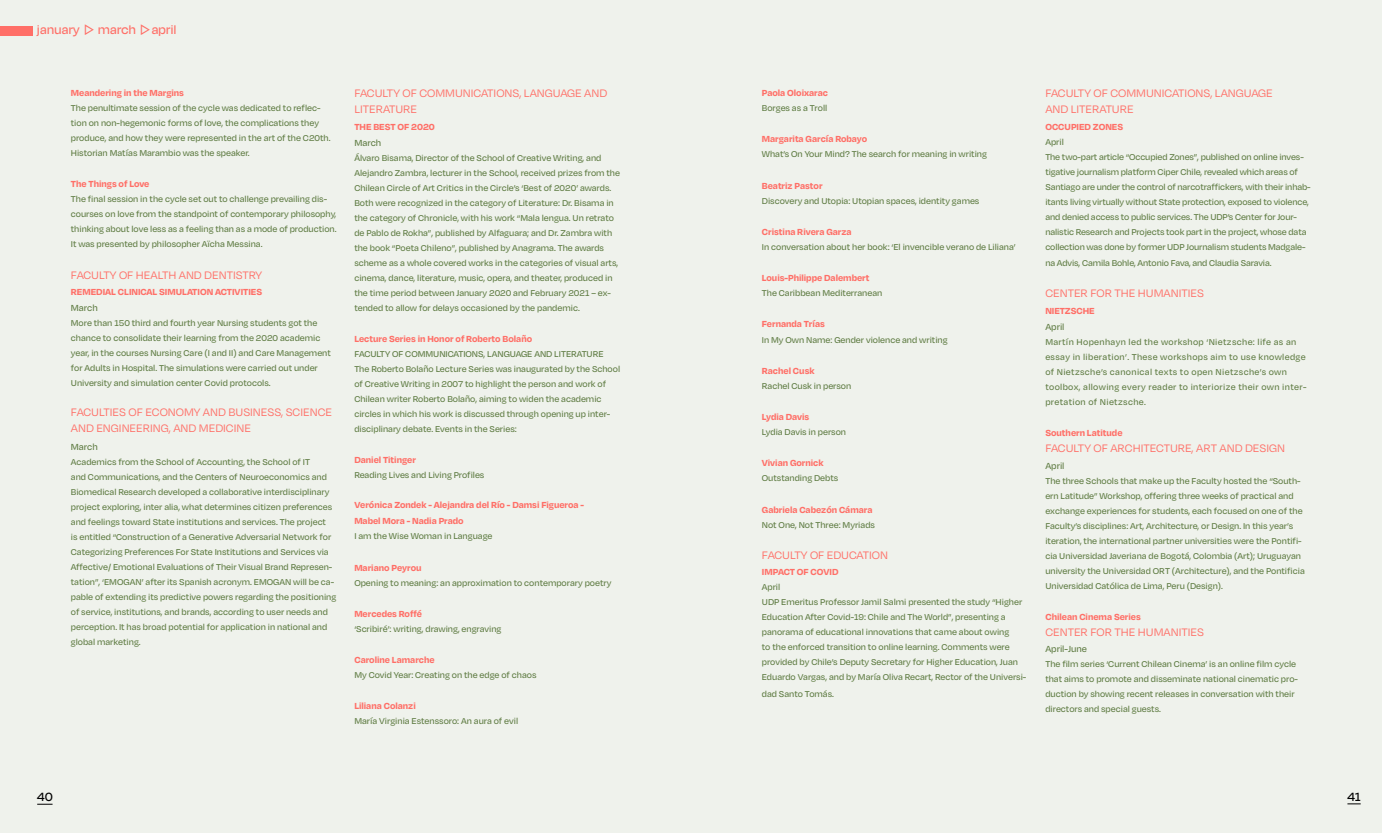
<style>
.page{position:relative;width:1382px;height:833px;background:#eff2ec}
.page>*{position:absolute;margin:0;border:0;box-sizing:border-box;transform-origin:0 0}
.t1{font:500 14.12px "Degular Display";letter-spacing:.025em;color:#ff6f67}
.t2{font:500 13.75px "Degular Display";color:#000}
.t3{font:12.5px/16.2px "Degular";color:#ff6f67}
.t4{font:700 10.12px/16.2px "Degular";color:#ff6f67}
.t5{font:500 10.12px "Degular";color:#5f7c43}
.t6{font:500 9.75px/15px "Degular";color:#5f7c43}
.t7{font:500 9.75px/15px "Degular";letter-spacing:.035em;color:#5f7c43}
</style>
<div class="page">
<div style="left:0;top:26px;width:33px;height:9px;background:#ff6f67"></div>
<h1 class="t1" style="left:37px;top:22px;width:141px">january ▷ march ▷april</h1>
<p class="t4" style="left:71px;top:84px;width:115px">Meandering in the Margins</p>
<p class="t6" style="left:71px;top:100px;width:261px">The penultimate session of the cycle was dedicated to reflec&shy;tion on non-hegemonic forms of love, the complications they produce, and how they were represented in the art of the C20th.<br>Historian Matías Marambio was the speaker.</p>
<p class="t4" style="left:71px;top:176px;width:80px">The Things of Love</p>
<p class="t6" style="left:71px;top:191px;width:267px">The final session in the cycle set out to challenge prevailing dis&shy;courses on love from the standpoint of contemporary philosophy, thinking about love less as a feeling than as a mode of production.<br>It was presented by philosopher Aïcha Messina.</p>
<p class="t3" style="left:71px;top:266px;width:193px">FACULTY OF HEALTH AND DENTISTRY</p>
<p class="t4" style="left:71px;top:283px;width:193px">REMEDIAL CLINICAL SIMULATION ACTIVITIES</p>
<p class="t5" style="left:71px;top:302px;width:28px">March</p>
<p class="t6" style="left:71px;top:315px;width:262px">More than 150 third and fourth year Nursing students got the chance to consolidate their learning from the 2020 academic year, in the courses Nursing Care (I and II) and Care Management for Adults in Hospital. The simulations were carried out under University and simulation center Covid protocols.</p>
<p class="t3" style="left:71px;top:403px;width:263px">FACULTIES OF ECONOMY AND BUSINESS, SCIENCE<br>AND ENGINEERING, AND MEDICINE</p>
<p class="t5" style="left:71px;top:441px;width:28px">March</p>
<p class="t6" style="left:71px;top:454px;width:267px">Academics from the School of Accounting, the School of IT<br>and Communications, and the Centers of Neuroeconomics and Biomedical Research developed a collaborative interdisciplinary project exploring, inter alia, what determines citizen preferences and feelings toward State institutions and services. The project<br>is entitled “Construction of a Generative Adversarial Network for Categorizing Preferences For State Institutions and Services via Affective/ Emotional Evaluations of Their Visual Brand Represen&shy;tation”, ‘EMOGAN’ after its Spanish acronym. EMOGAN will be ca&shy;pable of extending its predictive powers regarding the positioning of service, institutions, and brands, according to user needs and perception. It has broad potential for application in national and global marketing.</p>
<p class="t3" style="left:354px;top:84px;width:254px">FACULTY OF COMMUNICATIONS, LANGUAGE AND<br>LITERATURE</p>
<p class="t4" style="left:354px;top:118px;width:82px">THE BEST OF 2020</p>
<p class="t5" style="left:354px;top:136px;width:28px">March</p>
<p class="t6" style="left:354px;top:150px;width:267px">Álvaro Bisama, Director of the School of Creative Writing, and Alejandro Zambra, lecturer in the School, received prizes from the Chilean Circle of Art Critics in the Circle’s ‘Best of 2020’ awards.<br>Both were recognized in the category of Literature: Dr. Bisama in the category of Chronicle, with his work “Mala lengua. Un retrato de Pablo de Rokha”, published by Alfaguara; and Dr. Zambra with the book “Poeta Chileno”, published by Anagrama. The awards scheme as a whole covered works in the categories of visual arts, cinema, dance, literature, music, opera, and theater, produced in the time period between January 2020 and February 2021 – ex&shy;tended to allow for delays occasioned by the pandemic.</p>
<p class="t4" style="left:354px;top:330px;width:179px">Lecture Series in Honor of Roberto Bolaño</p>
<p class="t6" style="left:354px;top:346px;width:267px">FACULTY OF COMMUNICATIONS, LANGUAGE AND LITERATURE The Roberto Bolaño Lecture Series was inaugurated by the School of Creative Writing in 2007 to highlight the person and work of Chilean writer Roberto Bolaño, aiming to widen the academic circles in which his work is discussed through opening up inter&shy;disciplinary debate. Events in the Series:</p>
<p class="t4" style="left:354px;top:451px;width:63px">Daniel Titinger</p>
<p class="t6" style="left:354px;top:467px;width:132px">Reading Lives and Living Profiles</p>
<p class="t4" style="left:354px;top:496px;width:231px">Verónica Zondek - Alejandra del Río - Damsi Figueroa -<br>Mabel Mora - Nadia Prado</p>
<p class="t6" style="left:354px;top:528px;width:140px">I am the Wise Woman in Language</p>
<p class="t4" style="left:354px;top:559px;width:69px">Mariano Peyrou</p>
<p class="t6" style="left:354px;top:574px;width:259px">Opening to meaning: an approximation to contemporary poetry</p>
<p class="t4" style="left:354px;top:605px;width:69px">Mercedes Roffé</p>
<p class="t6" style="left:354px;top:621px;width:149px">‘Scribiré’: writing, drawing, engraving</p>
<p class="t4" style="left:354px;top:651px;width:82px">Caroline Lamarche</p>
<p class="t6" style="left:354px;top:667px;width:184px">My Covid Year: Creating on the edge of chaos</p>
<p class="t4" style="left:354px;top:697px;width:63px">Liliana Colanzi</p>
<p class="t6" style="left:354px;top:713px;width:165px">María Virginia Estenssoro: An aura of evil</p>
<p class="t4" style="left:762px;top:84px;width:68px">Paola Oloixarac</p>
<p class="t6" style="left:762px;top:100px;width:67px">Borges as a Troll</p>
<p class="t4" style="left:762px;top:131px;width:107px">Margarita García Robayo</p>
<p class="t6" style="left:762px;top:146px;width:227px">What’s On Your Mind? The search for meaning in writing</p>
<p class="t4" style="left:762px;top:177px;width:62px">Beatriz Pastor</p>
<p class="t6" style="left:762px;top:193px;width:219px">Discovery and Utopia: Utopian spaces, identity games</p>
<p class="t4" style="left:762px;top:223px;width:91px">Cristina Rivera Garza</p>
<p class="t6" style="left:762px;top:239px;width:255px">In conversation about her book: ‘El invencible verano de Liliana’</p>
<p class="t4" style="left:762px;top:269px;width:109px">Louis-Philippe Dalembert</p>
<p class="t6" style="left:762px;top:285px;width:122px">The Caribbean Mediterranean</p>
<p class="t4" style="left:762px;top:316px;width:65px">Fernanda Trías</p>
<p class="t6" style="left:762px;top:331px;width:187px">In My Own Name: Gender violence and writing</p>
<p class="t4" style="left:762px;top:362px;width:54px">Rachel Cusk</p>
<p class="t6" style="left:762px;top:378px;width:91px">Rachel Cusk in person</p>
<p class="t4" style="left:762px;top:408px;width:49px">Lydia Davis</p>
<p class="t6" style="left:762px;top:424px;width:86px">Lydia Davis in person</p>
<p class="t4" style="left:762px;top:454px;width:63px">Vivian Gornick</p>
<p class="t6" style="left:762px;top:470px;width:78px">Outstanding Debts</p>
<p class="t4" style="left:762px;top:501px;width:112px">Gabriela Cabezón Cámara</p>
<p class="t6" style="left:762px;top:516px;width:115px">Not One, Not Three: Myriads</p>
<p class="t3" style="left:762px;top:546px;width:128px">FACULTY OF EDUCATION</p>
<p class="t4" style="left:762px;top:563px;width:78px">IMPACT OF COVID</p>
<p class="t6" style="left:762px;top:579px;width:266px">April<br>UDP Emeritus Professor Jamil Salmi presented the study “Higher Education After Covid-19: Chile and The World”, presenting a panorama of educational innovations that came about owing<br>to the enforced transition to online learning. Comments were provided by Chile’s Deputy Secretary for Higher Education, Juan Eduardo Vargas, and by María Oliva Recart, Rector of the Universi-</p>
<p class="t6" style="left:762px;top:685px;width:74px">dad Santo Tomás.</p>
<p class="t3" style="left:1045px;top:84px;width:229px">FACULTY OF COMMUNICATIONS, LANGUAGE<br>AND LITERATURE</p>
<p class="t4" style="left:1045px;top:118px;width:79px">OCCUPIED ZONES</p>
<p class="t6" style="left:1045px;top:134px;width:267px">April<br>The two-part article “Occupied Zones”, published on online inves&shy;tigative journalism platform Ciper Chile, revealed which areas of Santiago are under the control of narcotraffickers, with their inhab&shy;itants living virtually without State protection, exposed to violence, and denied access to public services. The UDP’s Center for Jour&shy;nalistic Research and Projects took part in the project, whose data collection was done by former UDP Journalism students Madgale-</p>
<p class="t6" style="left:1045px;top:255px;width:228px">na Advis, Camila Bohle, Antonio Fava, and Claudia Saravia.</p>
<p class="t3" style="left:1045px;top:285px;width:160px">CENTER FOR THE HUMANITIES</p>
<p class="t4" style="left:1045px;top:302px;width:51px">NIETZSCHE</p>
<p class="t5" style="left:1045px;top:320px;width:21px">April</p>
<p class="t7" style="left:1045px;top:334px;width:263px">Martín Hopenhayn led the workshop ‘Nietzsche: life as an essay in liberation’. These workshops aim to use knowledge of Nietzsche’s canonical texts to open Nietzsche’s own toolbox, allowing every reader to interiorize their own inter&shy;pretation of Nietzsche.</p>
<p class="t4" style="left:1045px;top:424px;width:79px">Southern Latitude</p>
<p class="t3" style="left:1045px;top:440px;width:241px">FACULTY OF ARCHITECTURE, ART AND DESIGN</p>
<p class="t5" style="left:1045px;top:459px;width:21px">April</p>
<p class="t6" style="left:1045px;top:473px;width:261px">The three Schools that make up the Faculty hosted the “South&shy;ern Latitude” Workshop, offering three weeks of practical and exchange experiences for students, each focused on one of the Faculty’s disciplines: Art, Architecture, or Design. In this year’s iteration, the international partner universities were the Pontifi&shy;cia Universidad Javeriana de Bogotá, Colombia (Art); Uruguayan university the Universidad ORT (Architecture), and the Pontificia Universidad Católica de Lima, Peru (Design).</p>
<p class="t4" style="left:1045px;top:608px;width:97px">Chilean Cinema Series</p>
<p class="t3" style="left:1045px;top:623px;width:160px">CENTER FOR THE HUMANITIES</p>
<p class="t5" style="left:1045px;top:643px;width:43px">April-June</p>
<p class="t6" style="left:1045px;top:656px;width:254px">The film series ‘Current Chilean Cinema’ is an online film cycle that aims to promote and disseminate national cinematic pro&shy;duction by showing recent releases in conversation with their directors and special guests.</p>
<h2 class="t2" style="left:37px;top:789px;width:17px">40</h2>
<h2 class="t2" style="left:1347px;top:788px;width:15px">41</h2>
</div>
